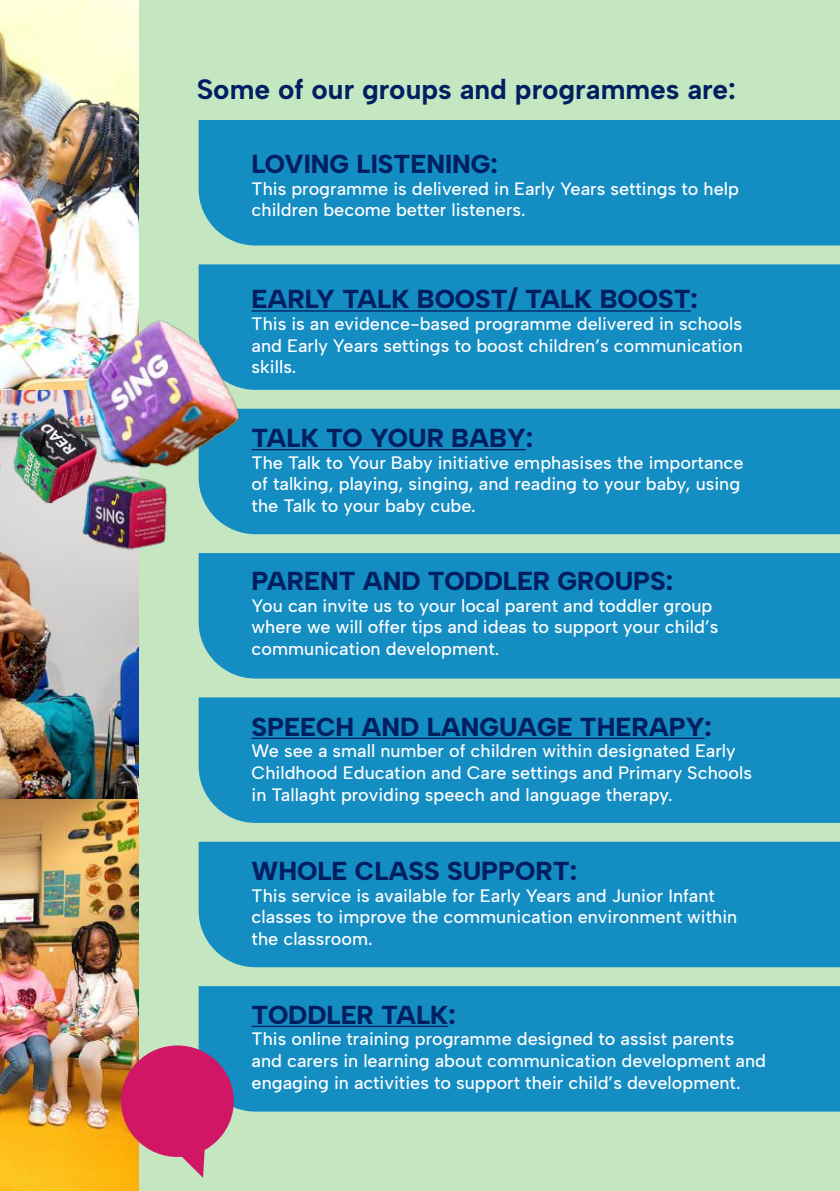
<style>
.page{position:relative;width:840px;height:1191px;background:#fff}
.page>*{position:absolute;margin:0;border:0;box-sizing:border-box;transform-origin:0 0}
.t1{font:700 28px "Albert Sans";color:#001f61}
.t2{font:800 26px "Albert Sans";color:#001f61}
.t3{font:500 18px/21.6px "Albert Sans";color:#fff}
</style>
<div class="page">
<div style="left:138px;top:0;width:701px;height:1191px;background:#c4e6c0"></div>
<div style="left:198px;top:120px;width:641px;height:125px;background:#148dc3"></div>
<div style="left:198px;top:264px;width:641px;height:126px;background:#148dc3"></div>
<div style="left:251px;top:409px;width:588px;height:125px;background:#148dc3"></div>
<div style="left:198px;top:553px;width:641px;height:125px;background:#148dc3"></div>
<div style="left:198px;top:697px;width:641px;height:126px;background:#148dc3"></div>
<div style="left:198px;top:841px;width:641px;height:126px;background:#148dc3"></div>
<div style="left:198px;top:986px;width:641px;height:125px;background:#148dc3"></div>
<img style="left:0;top:0;width:138px;height:1191px">
<img style="left:4px;top:316px;width:247px;height:244px">
<svg style="left:121px;top:1045px;width:113px;height:132px"></svg>
<hr style="left:251px;top:310px;width:439px;height:1px;background:#001f61">
<hr style="left:251px;top:449px;width:274px;height:1px;background:#001f61">
<hr style="left:251px;top:737px;width:453px;height:2px;background:#001f61">
<hr style="left:251px;top:1025px;width:197px;height:2px;background:#001f61">
<h1 class="t1" style="left:197px;top:72px;width:540px">Some of our groups and programmes are:</h1>
<h2 class="t2" style="left:251px;top:148px;width:248px">LOVING LISTENING:</h2>
<p class="t3" style="left:251px;top:178px;width:488px">This programme is delivered in Early Years settings to help children become better listeners.</p>
<h2 class="t2" style="left:251px;top:283px;width:447px">EARLY TALK BOOST/ TALK BOOST:</h2>
<p class="t3" style="left:251px;top:313px;width:492px;text-align:justify">This is an evidence-based programme delivered in schools and Early Years settings to boost children’s communication skills.</p>
<h2 class="t2" style="left:251px;top:422px;width:283px">TALK TO YOUR BABY:</h2>
<p class="t3" style="left:251px;top:451px;width:493px">The Talk to Your Baby initiative emphasises the importance of talking, playing, singing, and reading to your baby, using the Talk to your baby cube.</p>
<h2 class="t2" style="left:251px;top:565px;width:423px">PARENT AND TODDLER GROUPS:</h2>
<p class="t3" style="left:251px;top:594px;width:468px">You can invite us to your local parent and toddler group where we will offer tips and ideas to support your child’s communication development.</p>
<h2 class="t2" style="left:251px;top:711px;width:461px">SPEECH AND LANGUAGE THERAPY:</h2>
<p class="t3" style="left:251px;top:740px;width:501px">We see a small number of children within designated Early<br>Childhood Education and Care settings and Primary Schools in Tallaght providing speech and language therapy.</p>
<h2 class="t2" style="left:251px;top:855px;width:327px">WHOLE CLASS SUPPORT:</h2>
<p class="t3" style="left:251px;top:884px;width:487px">This service is available for Early Years and Junior Infant classes to improve the communication environment within the classroom.</p>
<h2 class="t2" style="left:251px;top:999px;width:205px">TODDLER TALK:</h2>
<p class="t3" style="left:251px;top:1028px;width:515px">This online training programme designed to assist parents and carers in learning about communication development and engaging in activities to support their child’s development.</p>
</div>
